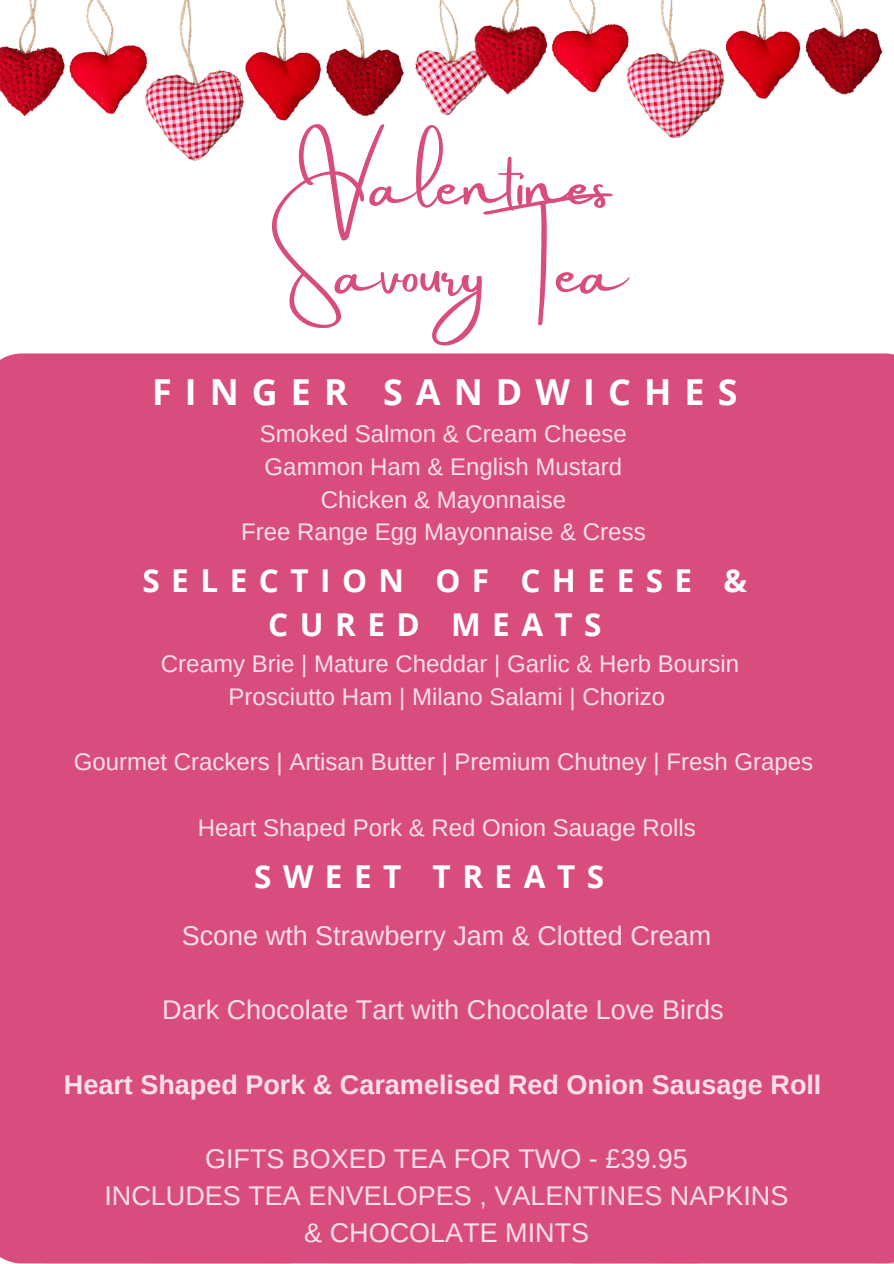
<style>
.page{position:relative;width:894px;height:1264px;background:#fff}
.page>*{position:absolute;margin:0;border:0;box-sizing:border-box;transform-origin:0 0}
.t1{font:63px "Amsterdam Two";color:#d84c7e}
.t2{font:700 35.85px "Open Sans";letter-spacing:.365em;color:#fff}
.t3{font:700 31.5px/43.8px "Open Sans";letter-spacing:.365em;color:#fff}
.t4{font:27px "Arimo";color:#ffdfea}
.t5{font:700 27px "Arimo";color:#ffdfea}
.t6{font:24px "Arimo";color:#ffdfea}
</style>
<div class="page">
<img style="left:0;top:0;width:446px;height:160px">
<img style="left:446px;top:0;width:437px;height:138px">
<div style="left:0;top:353px;width:893px;height:910px;background:#d84c7e"></div>
<p class="t1" style="left:298px;top:150px;width:311px">Valentines</p>
<p class="t1" style="left:280px;top:238px;width:353px">Savoury Tea</p>
<p class="t2" style="left:152px;top:367px;width:586px">FINGER SANDWICHES</p>
<p class="t6" style="left:260px;top:421px;width:368px">Smoked Salmon &amp; Cream Cheese</p>
<p class="t6" style="left:264px;top:453px;width:359px">Gammon Ham &amp; English Mustard</p>
<p class="t6" style="left:320px;top:486px;width:247px">Chicken &amp; Mayonnaise</p>
<p class="t6" style="left:241px;top:518px;width:406px">Free Range Egg Mayonnaise &amp; Cress</p>
<p class="t3" style="left:268px;top:558px;width:480px;text-indent:-126px">SELECTION OF CHEESE &amp;<br>CURED MEATS</p>
<p class="t6" style="left:161px;top:650px;width:579px">Creamy Brie | Mature Cheddar | Garlic &amp; Herb Boursin</p>
<p class="t6" style="left:228px;top:683px;width:438px">Prosciutto Ham | Milano Salami | Chorizo</p>
<p class="t6" style="left:74px;top:748px;width:740px">Gourmet Crackers | Artisan Butter | Premium Chutney | Fresh Grapes</p>
<p class="t6" style="left:198px;top:814px;width:499px">Heart Shaped Pork &amp; Red Onion Sauage Rolls</p>
<p class="t3" style="left:254px;top:853px;width:351px">SWEET TREATS</p>
<p class="t4" style="left:182px;top:920px;width:531px">Scone wth Strawberry Jam &amp; Clotted Cream</p>
<p class="t4" style="left:162px;top:995px;width:562px">Dark Chocolate Tart with Chocolate Love Birds</p>
<p class="t5" style="left:64px;top:1069px;width:758px">Heart Shaped Pork &amp; Caramelised Red Onion Sausage Roll</p>
<p class="t4" style="left:205px;top:1143px;width:484px">GIFTS BOXED TEA FOR TWO - £39.95</p>
<p class="t4" style="left:104px;top:1180px;width:685px">INCLUDES TEA ENVELOPES , VALENTINES NAPKINS</p>
<p class="t4" style="left:304px;top:1217px;width:286px">&amp; CHOCOLATE MINTS</p>
</div>
